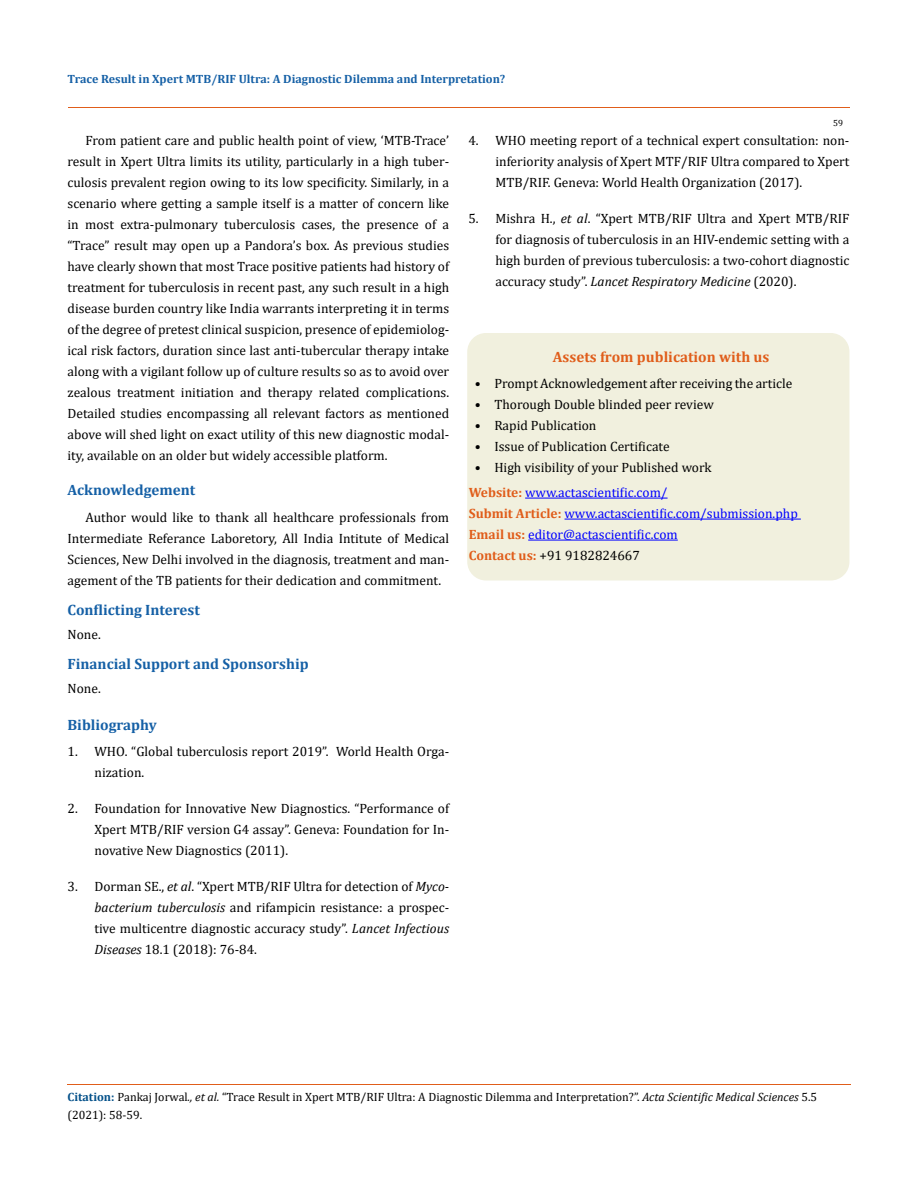
<style>
.page{position:relative;width:917px;height:1188px;background:#fff}
.page>*{position:absolute;margin:0;border:0;box-sizing:border-box;transform-origin:0 0}
.t1{font:700 15px "Cambria";color:#1560a6}
.t2{font:700 15px "Cambria";color:#e05d1a}
.t3{font:13.5px/21px "Cambria";color:#000;text-align:justify}
.t4{font:13.5px/21px "Cambria";color:#00f}
.t5{font:12px/18px "Cambria";color:#000}
.t6{font:700 12px "Cambria";color:#1560a6}
.t7{font:9px "Cambria";color:#000}
.s1{font-style:italic}
.s2{font-weight:700;color:#e05d1a}
.s3{color:#000}
.s4{font-weight:700;color:#035089}
</style>
<div class="page">
<div style="left:468px;top:334px;width:380px;height:246px;background:#f1f0de;border-radius:18px"></div>
<div style="left:467px;top:333px;width:382px;height:247px;border:2px solid #f1f0de;border-radius:18px"></div>
<hr style="left:525px;top:498px;width:142px;height:1px;background:#00f">
<hr style="left:564px;top:519px;width:236px;height:1px;background:#00f">
<hr style="left:528px;top:540px;width:149px;height:1px;background:#00f">
<hr style="left:68px;top:108px;width:781px;height:1px;background:#e05d1a">
<hr style="left:68px;top:1084px;width:782px;height:1px;background:#e05d1a">
<p class="t6" style="left:68px;top:70px;width:439px">Trace Result in Xpert MTB/RIF Ultra: A Diagnostic Dilemma and Interpretation?</p>
<p class="t7" style="left:833px;top:118px;width:11px">59</p>
<p class="t3" style="left:68px;top:130px;width:383px;text-indent:18px">From patient care and public health point of view, ‘MTB-Trace’ result in Xpert Ultra limits its utility, particularly in a high tuber&shy;culosis prevalent region owing to its low specificity. Similarly, in a scenario where getting a sample itself is a matter of concern like in most extra-pulmonary tuberculosis cases, the presence of a “Trace” result may open up a Pandora’s box. As previous studies have clearly shown that most Trace positive patients had history of treatment for tuberculosis in recent past, any such result in a high disease burden country like India warrants interpreting it in terms of the degree of pretest clinical suspicion, presence of epidemiolog&shy;ical risk factors, duration since last anti-tubercular therapy intake along with a vigilant follow up of culture results so as to avoid over zealous treatment initiation and therapy related complications.<br>Detailed studies encompassing all relevant factors as mentioned above will shed light on exact utility of this new diagnostic modal&shy;ity, available on an older but widely accessible platform.</p>
<p class="t1" style="left:68px;top:479px;width:129px">Acknowledgement</p>
<p class="t3" style="left:68px;top:507px;width:383px;text-indent:18px">Author would like to thank all healthcare professionals from Intermediate Referance Laboretory, All India Intitute of Medical Sciences, New Delhi involved in the diagnosis, treatment and man&shy;agement of the TB patients for their dedication and commitment.</p>
<p class="t1" style="left:68px;top:599px;width:134px">Conflicting Interest</p>
<p class="t3" style="left:68px;top:624px;width:35px">None.</p>
<p class="t1" style="left:68px;top:653px;width:243px">Financial Support and Sponsorship</p>
<p class="t3" style="left:68px;top:678px;width:35px">None.</p>
<p class="t1" style="left:68px;top:714px;width:91px">Bibliography</p>
<p class="t3" style="left:94px;top:741px;width:356px;text-indent:-27px">1. WHO. “Global tuberculosis report 2019”. World Health Orga&shy;nization.</p>
<p class="t3" style="left:94px;top:798px;width:356px;text-indent:-27px">2. Foundation for Innovative New Diagnostics. “Performance of Xpert MTB/RIF version G4 assay”. Geneva: Foundation for In&shy;novative New Diagnostics (2011).</p>
<p class="t3" style="left:94px;top:876px;width:356px;text-indent:-27px">3. Dorman SE., <span class="s1">et al</span>. “Xpert MTB/RIF Ultra for detection of <span class="s1">Myco&shy;bacterium tuberculosis</span> and rifampicin resistance: a prospec&shy;tive multicentre diagnostic accuracy study”. <span class="s1">Lancet Infectious Diseases</span> 18.1 (2018): 76-84.</p>
<p class="t3" style="left:495px;top:130px;width:355px;text-indent:-27px">4. WHO meeting report of a technical expert consultation: non&shy;inferiority analysis of Xpert MTF/RIF Ultra compared to Xpert MTB/RIF. Geneva: World Health Organization (2017).</p>
<p class="t3" style="left:495px;top:208px;width:355px;text-indent:-27px">5. Mishra H., <span class="s1">et al</span>. “Xpert MTB/RIF Ultra and Xpert MTB/RIF for diagnosis of tuberculosis in an HIV-endemic setting with a high burden of previous tuberculosis: a two-cohort diagnostic accuracy study”. <span class="s1">Lancet Respiratory Medicine</span> (2020).</p>
<p class="t2" style="left:553px;top:346px;width:218px">Assets from publication with us</p>
<p class="t3" style="left:475px;top:372px;width:319px">• Prompt Acknowledgement after receiving the article</p>
<p class="t3" style="left:475px;top:393px;width:240px">• Thorough Double blinded peer review</p>
<p class="t3" style="left:475px;top:414px;width:123px">• Rapid Publication</p>
<p class="t3" style="left:475px;top:435px;width:196px">• Issue of Publication Certificate</p>
<p class="t3" style="left:475px;top:456px;width:238px">• High visibility of your Published work</p>
<p class="t4" style="left:468px;top:482px;width:330px"><span class="s2">Website:</span> www.actascientific.com/<br><span class="s2">Submit Article:</span> www.actascientific.com/submission.php <span class="s2">Email us:</span> editor@actascientific.com<br><span class="s2">Contact us:</span> <span class="s3">+91 9182824667</span></p>
<p class="t5" style="left:68px;top:1088px;width:751px"><span class="s4">Citation:</span> Pankaj Jorwal<span class="s1">., et al.</span> “Trace Result in Xpert MTB/RIF Ultra: A Diagnostic Dilemma and Interpretation?”. <span class="s1">Acta Scientific Medical Sciences</span> 5.5 (2021): 58-59.</p>
</div>
